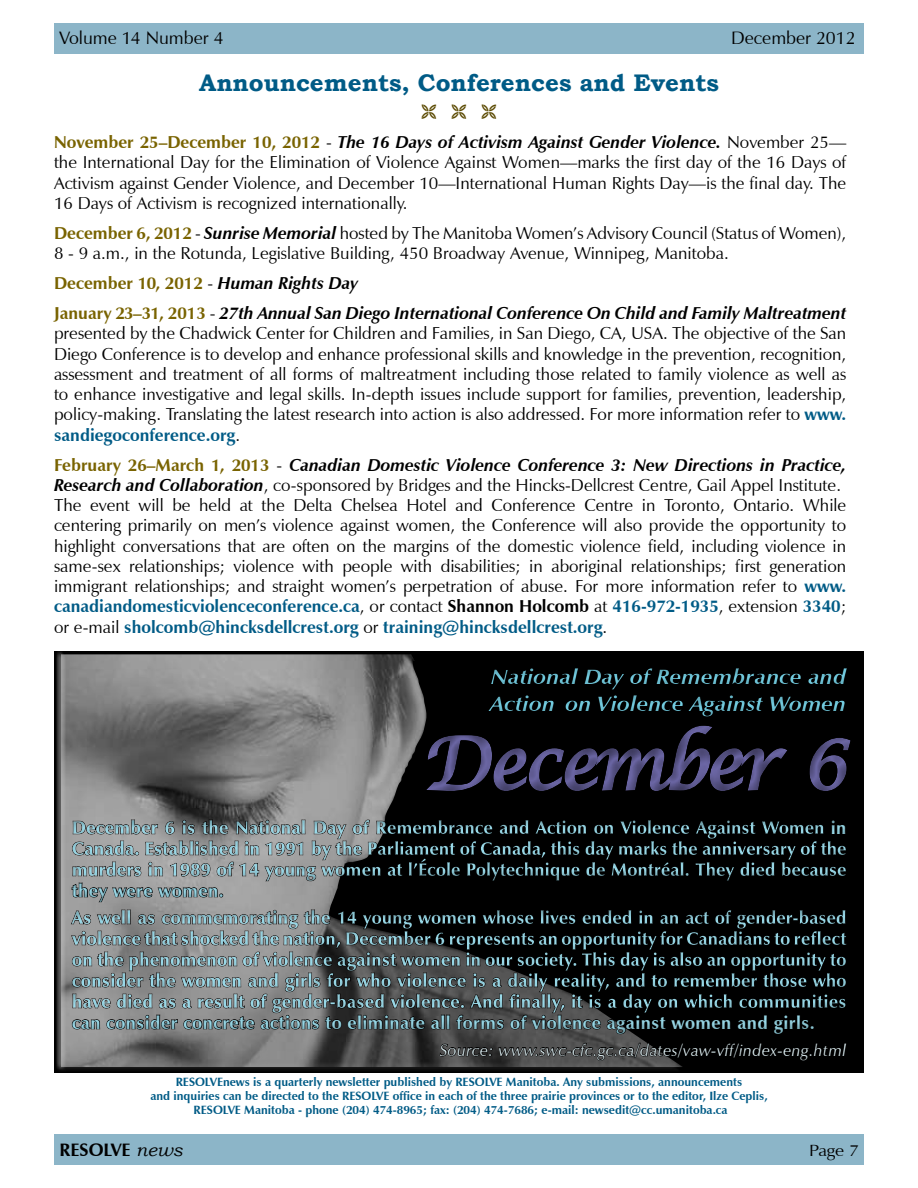
<style>
.page{position:relative;width:918px;height:1188px;background:#fff}
.page>*{position:absolute;margin:0;border:0;box-sizing:border-box;transform-origin:0 0}
.t1{font:italic 72px "Lucida Calligraphy";letter-spacing:-.04em;color:#6b66a4}
.t2{font:700 24px "Bookman Old Style";color:#005b86}
.t3{font:italic 700 21px/27px "Zapf Humanist 601 BT";color:#74cee2;scale:1.1 1}
.t4{font:700 18px "Zapf Humanist 601 BT";letter-spacing:.025em;color:#99d9e8}
.t5{font:18px "Zapf Humanist 601 BT";color:#000}
.t6{font:700 18px "Zapf Humanist 601 BT";color:#000}
.t7{font:italic 18px "Bookman Old Style";color:#000}
.t8{font:17.25px/20.2px "Zapf Humanist 601 BT";color:#000;text-align:justify}
.t9{font:italic 700 17.25px/30px "Zapf Humanist 601 BT";color:#000}
.t10{font:italic 16.5px "Zapf Humanist 601 BT";letter-spacing:.025em;color:#e2f3f7}
.t11{font:16.2px "Zapf Humanist 601 BT";color:#000;scale:1.11 1}
.t12{font:700 12px "Zapf Humanist 601 BT";color:#005b86}
.s1{font-weight:700;color:#796300}
.s2{font-weight:700;font-style:italic}
.s3{font-style:normal;color:#796300}
.s4{font-weight:400;font-style:normal}
.s5{font-weight:700;color:#005b86}
.s6{font-weight:700}
</style>
<div class="page">
<div style="left:56px;top:649px;width:626px;height:423px;background:#fff;opacity:.75"></div>
<div style="left:54px;top:23px;width:810px;height:31px;background:#8cb5c8"></div>
<div style="left:54px;top:1134px;width:810px;height:31px;background:#8cb5c8"></div>
<div style="left:56px;top:664px;width:809px;height:415px;background:#000;opacity:.5"></div>
<p class="t5" style="left:59px;top:26px;width:166px">Volume 14 Number 4</p>
<p class="t5" style="left:731px;top:26px;width:126px">December 2012</p>
<h2 class="t2" style="left:199px;top:65px;width:521px">Announcements, Conferences and Events</h2>
<p class="t8" style="left:54px;top:132px;width:794px"><span class="s1">November 25–December 10, 2012</span> - <span class="s2">The 16 Days of Activism Against Gender Violence.</span> November 25— the International Day for the Elimination of Violence Against Women—marks the first day of the 16 Days of Activism against Gender Violence, and December 10—International Human Rights Day—is the final day. The 16 Days of Activism is recognized internationally.</p>
<p class="t8" style="left:54px;top:223px;width:794px"><span class="s1">December 6, 2012</span> - <span class="s2">Sunrise Memorial</span> hosted by The Manitoba Women’s Advisory Council (Status of Women),<br>8 - 9 a.m., in the Rotunda, Legislative Building, 450 Broadway Avenue, Winnipeg, Manitoba.</p>
<p class="t9" style="left:54px;top:268px;width:794px"><span class="s3">December 10, 2012</span> <span class="s4">-</span> Human Rights Day<br><span class="s3">January 23–31, 2013</span> <span class="s4">-</span> 27th Annual San Diego International Conference On Child and Family Maltreatment</p>
<p class="t8" style="left:54px;top:323px;width:794px">presented by the Chadwick Center for Children and Families, in San Diego, CA, USA. The objective of the San Diego Conference is to develop and enhance professional skills and knowledge in the prevention, recognition, assessment and treatment of all forms of maltreatment including those related to family violence as well as to enhance investigative and legal skills. In-depth issues include support for families, prevention, leadership, policy-making. Translating the latest research into action is also addressed. For more information refer to <span class="s5">www. sandiegoconference.org</span>.</p>
<p class="t8" style="left:54px;top:455px;width:794px;text-align:left"><span class="s1">February 26–March 1, 2013</span> - <span class="s2">Canadian Domestic Violence Conference 3: New Directions in Practice, Research and Collaboration</span>, co-sponsored by Bridges and the Hincks-Dellcrest Centre, Gail Appel Institute.<br>The event will be held at the Delta Chelsea Hotel and Conference Centre in Toronto, Ontario. While centering primarily on men’s violence against women, the Conference will also provide the opportunity to highlight conversations that are often on the margins of the domestic violence field, including violence in same-sex relationships; violence with people with disabilities; in aboriginal relationships; first generation immigrant relationships; and straight women’s perpetration of abuse. For more information refer to <span class="s5">www. canadiandomesticviolenceconference.ca</span>, or contact <span class="s6">Shannon Holcomb</span> at <span class="s5">416-972-1935</span>, extension <span class="s5">3340</span>; or e-mail <span class="s5">sholcomb@hincksdellcrest.org</span> or <span class="s5">training@hincksdellcrest.org</span>.</p>
<p class="t3" style="left:490px;top:663px;width:325px">National Day of Remembrance and<br>Action on Violence Against Women</p>
<h1 class="t1" style="left:422px;top:720px;width:426px">December 6</h1>
<p class="t4" style="left:831px;top:816px;width:17px">in</p>
<p class="t4" style="left:72px;top:879px;width:153px">they were women.</p>
<p class="t4" style="left:72px;top:1011px;width:744px">can consider concrete actions to eliminate all forms of violence against women and girls.</p>
<p class="t10" style="left:440px;top:1040px;width:408px">Source: www.swc-cfc.gc.ca/dates/vaw-vff/index-eng.html</p>
<p class="t12" style="left:176px;top:1074px;width:8px">RESOLVE</p>
<p class="t12" style="left:223px;top:1074px;width:240px">news is a quarterly newsletter published by RESOLVE</p>
<p class="t12" style="left:506px;top:1074px;width:238px">Manitoba. Any submissions, announcements</p>
<p class="t12" style="left:150px;top:1088px;width:200px">and inquiries can be directed to the RESOLVE</p>
<p class="t12" style="left:393px;top:1088px;width:377px">office in each of the three prairie provinces or to the editor, Ilze Ceplis,</p>
<p class="t12" style="left:194px;top:1103px;width:8px">RESOLVE</p>
<p class="t12" style="left:244px;top:1103px;width:485px">Manitoba - phone (204) 474-8965; fax: (204) 474-7686; e-mail: newsedit@cc.umanitoba.ca</p>
<p class="t6" style="left:60px;top:1139px;width:11px">RESOLVE</p>
<p class="t7" style="left:136px;top:1138px;width:48px">news</p>
<p class="t11" style="left:809px;top:1141px;width:46px">Page 7</p>
</div>
